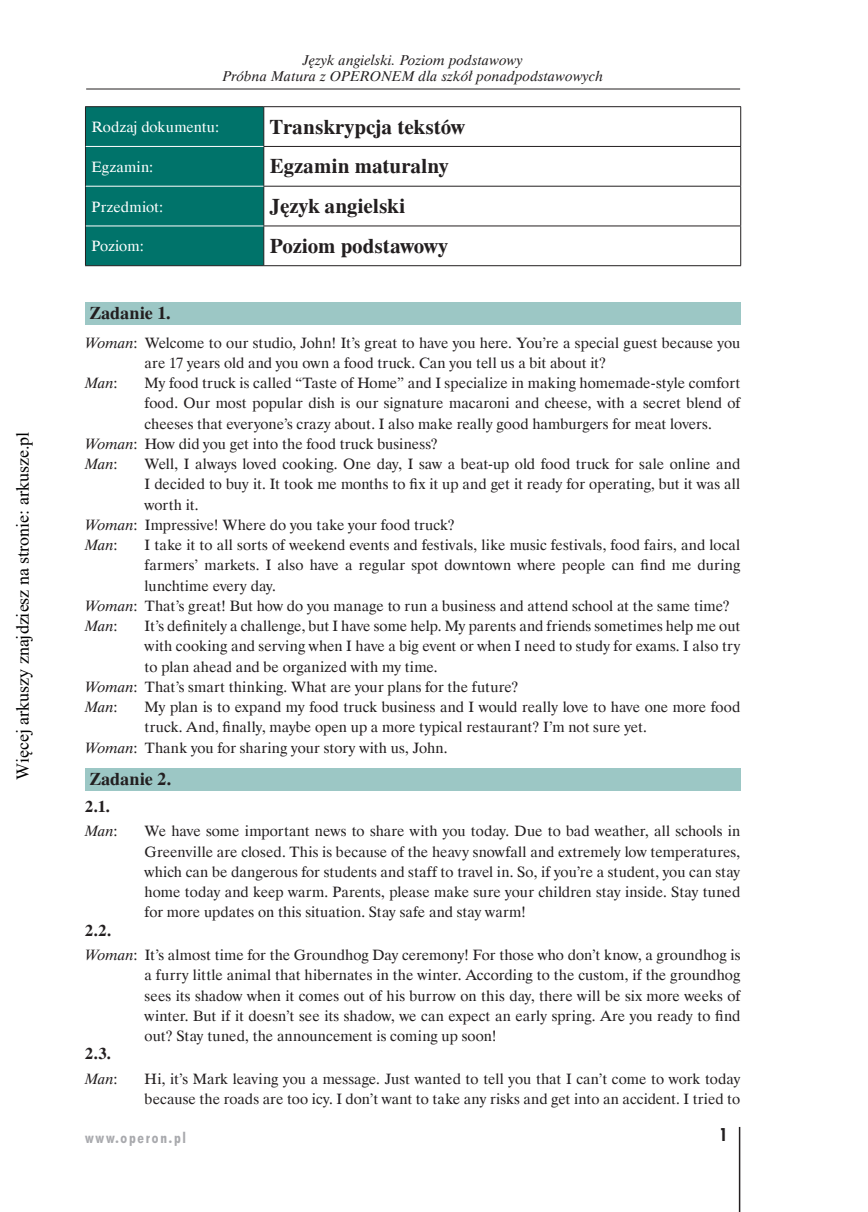
<style>
.page{position:relative;width:868px;height:1212px;background:#fff}
.page>*{position:absolute;margin:0;border:0;box-sizing:border-box;transform-origin:0 0}
.h1_poziom{font:700 21px "Dutch 801 EU";color:#231f20}
.h1_przedmiot{font:700 21px "Dutch 801 EU";letter-spacing:-.005em;color:#231f20}
.t1{font:18px "Times New Roman";color:#000}
.Zadanie{font:700 18px "Dutch 801 EU";color:#231f20}
.t2{font:18px "Futura Bd Cn EU";color:#231f20}
.Polecenia{font:700 16.5px "Dutch 801 EU";color:#231f20}
.text{font:15px/20.2px "Dutch 801 EU";color:#231f20;text-align:justify}
.t3{font:15px "Dutch 801 EU";letter-spacing:.005em;color:#fff}
.text-2{font:italic 15px "Dutch 801 EU";color:#231f20}
.t4{font:15px "Futura Bd Cn EU";letter-spacing:.12em;color:#a8a9ad}
.t5{font:italic 14.25px/16.5px "Dutch 801 EU";letter-spacing:.02em;color:#231f20;text-align:center}
.s1{font-style:italic}
.s2{font-style:normal}
</style>
<div class="page">
<hr style="left:738px;top:1127px;width:2px;height:85px;background:#231f20">
<hr style="left:86px;top:89px;width:654px;height:1px;background:#231f20">
<div style="left:85px;top:302px;width:655px;height:23px;background:#9cc7c5"></div>
<div style="left:85px;top:769px;width:655px;height:22px;background:#9cc7c5"></div>
<div style="left:86px;top:107px;width:177px;height:158px;background:#00736a"></div>
<hr style="left:85px;top:106px;width:179px;height:1px;background:#231f20">
<hr style="left:85px;top:107px;width:1px;height:39px;background:#231f20">
<hr style="left:264px;top:106px;width:477px;height:1px;background:#231f20">
<hr style="left:740px;top:107px;width:1px;height:39px;background:#231f20">
<hr style="left:85px;top:146px;width:1px;height:40px;background:#231f20">
<hr style="left:263px;top:146px;width:478px;height:1px;background:#231f20">
<hr style="left:740px;top:147px;width:1px;height:39px;background:#231f20">
<hr style="left:85px;top:186px;width:1px;height:40px;background:#231f20">
<hr style="left:263px;top:186px;width:478px;height:1px;background:#231f20">
<hr style="left:740px;top:187px;width:1px;height:39px;background:#231f20">
<hr style="left:85px;top:226px;width:1px;height:39px;background:#231f20">
<hr style="left:263px;top:226px;width:478px;height:1px;background:#231f20">
<hr style="left:740px;top:226px;width:1px;height:39px;background:#231f20">
<hr style="left:85px;top:265px;width:179px;height:1px;background:#231f20">
<hr style="left:264px;top:265px;width:477px;height:1px;background:#231f20">
<hr style="left:263px;top:107px;width:1px;height:39px;background:#231f20">
<hr style="left:263px;top:147px;width:1px;height:39px;background:#231f20">
<hr style="left:263px;top:187px;width:1px;height:39px;background:#231f20">
<hr style="left:263px;top:226px;width:1px;height:39px;background:#231f20">
<hr style="left:86px;top:146px;width:177px;height:1px;background:#fff">
<hr style="left:86px;top:186px;width:177px;height:1px;background:#fff">
<hr style="left:86px;top:226px;width:177px;height:1px;background:#fff">
<p class="t1" style="left:10px;top:780px;width:350px;rotate:-90deg">Więcej arkuszy znajdziesz na stronie: arkusze.pl</p>
<p class="t5" style="left:223px;top:52px;width:382px">Język angielski. Poziom podstawowy<br>Próbna Matura z OPERONEM dla szkół ponadpodstawowych</p>
<p class="t3" style="left:91px;top:118px;width:129px">Rodzaj dokumentu:</p>
<p class="h1_poziom" style="left:270px;top:114px;width:196px">Transkrypcja tekstów</p>
<p class="t3" style="left:91px;top:157px;width:63px">Egzamin:</p>
<p class="h1_poziom" style="left:270px;top:154px;width:180px">Egzamin maturalny</p>
<p class="t3" style="left:91px;top:197px;width:73px">Przedmiot:</p>
<p class="h1_przedmiot" style="left:270px;top:193px;width:137px">Język angielski</p>
<p class="t3" style="left:91px;top:237px;width:54px">Poziom:</p>
<p class="h1_poziom" style="left:270px;top:233px;width:179px">Poziom podstawowy</p>
<p class="Zadanie" style="left:89px;top:302px;width:83px">Zadanie 1.</p>
<p class="text" style="left:145px;top:333px;width:597px;text-indent:-60px"><span class="s1">Woman</span>: Welcome to our studio, John! It’s great to have you here. You’re a special guest because you are 17 years old and you own a food truck. Can you tell us a bit about it?</p>
<p class="text-2" style="left:85px;top:374px;width:34px">Man<span class="s2">:</span></p>
<p class="text" style="left:145px;top:373px;width:597px">My food truck is called “Taste of Home” and I specialize in making homemade-style comfort food. Our most popular dish is our signature macaroni and cheese, with a secret blend of cheeses that everyone’s crazy about. I also make really good hamburgers for meat lovers.</p>
<p class="text" style="left:85px;top:434px;width:354px"><span class="s1">Woman</span>: How did you get into the food truck business?</p>
<p class="text-2" style="left:85px;top:455px;width:34px">Man<span class="s2">:</span></p>
<p class="text" style="left:145px;top:454px;width:597px">Well, I always loved cooking. One day, I saw a beat-up old food truck for sale online and I decided to buy it. It took me months to fix it up and get it ready for operating, but it was all worth it.</p>
<p class="text" style="left:85px;top:515px;width:371px"><span class="s1">Woman</span>: Impressive! Where do you take your food truck?</p>
<p class="text-2" style="left:85px;top:536px;width:34px">Man<span class="s2">:</span></p>
<p class="text" style="left:145px;top:535px;width:597px">I take it to all sorts of weekend events and festivals, like music festivals, food fairs, and local farmers’ markets. I also have a regular spot downtown where people can find me during lunchtime every day.</p>
<p class="text" style="left:85px;top:596px;width:646px"><span class="s1">Woman</span>: That’s great! But how do you manage to run a business and attend school at the same time?</p>
<p class="text-2" style="left:85px;top:617px;width:34px">Man<span class="s2">:</span></p>
<p class="text" style="left:145px;top:616px;width:597px">It’s definitely a challenge, but I have some help. My parents and friends sometimes help me out with cooking and serving when I have a big event or when I need to study for exams. I also try to plan ahead and be organized with my time.</p>
<p class="text" style="left:85px;top:677px;width:435px"><span class="s1">Woman</span>: That’s smart thinking. What are your plans for the future?</p>
<p class="text-2" style="left:85px;top:698px;width:34px">Man<span class="s2">:</span></p>
<p class="text" style="left:145px;top:697px;width:597px">My plan is to expand my food truck business and I would really love to have one more food truck. And, finally, maybe open up a more typical restaurant? I’m not sure yet.</p>
<p class="text" style="left:85px;top:738px;width:364px"><span class="s1">Woman</span>: Thank you for sharing your story with us, John.</p>
<p class="Zadanie" style="left:89px;top:768px;width:83px">Zadanie 2.</p>
<p class="Polecenia" style="left:85px;top:796px;width:26px">2.1.</p>
<p class="text-2" style="left:85px;top:822px;width:34px">Man<span class="s2">:</span></p>
<p class="text" style="left:145px;top:821px;width:597px">We have some important news to share with you today. Due to bad weather, all schools in Greenville are closed. This is because of the heavy snowfall and extremely low temperatures, which can be dangerous for students and staff to travel in. So, if you’re a student, you can stay home today and keep warm. Parents, please make sure your children stay inside. Stay tuned for more updates on this situation. Stay safe and stay warm!</p>
<p class="Polecenia" style="left:85px;top:920px;width:28px">2.2.</p>
<p class="text" style="left:145px;top:945px;width:597px;text-indent:-60px"><span class="s1">Woman</span>: It’s almost time for the Groundhog Day ceremony! For those who don’t know, a groundhog is a furry little animal that hibernates in the winter. According to the custom, if the groundhog sees its shadow when it comes out of his burrow on this day, there will be six more weeks of winter. But if it doesn’t see its shadow, we can expect an early spring. Are you ready to find out? Stay tuned, the announcement is coming up soon!</p>
<p class="Polecenia" style="left:85px;top:1043px;width:27px">2.3.</p>
<p class="text-2" style="left:85px;top:1069px;width:34px">Man<span class="s2">:</span></p>
<p class="text" style="left:145px;top:1069px;width:597px">Hi, it’s Mark leaving you a message. Just wanted to tell you that I can’t come to work today because the roads are too icy. I don’t want to take any risks and get into an accident. I tried to</p>
<p class="t4" style="left:85px;top:1128px;width:103px">www.operon.pl</p>
<p class="t2" style="left:719px;top:1123px;width:9px">1</p>
</div>
